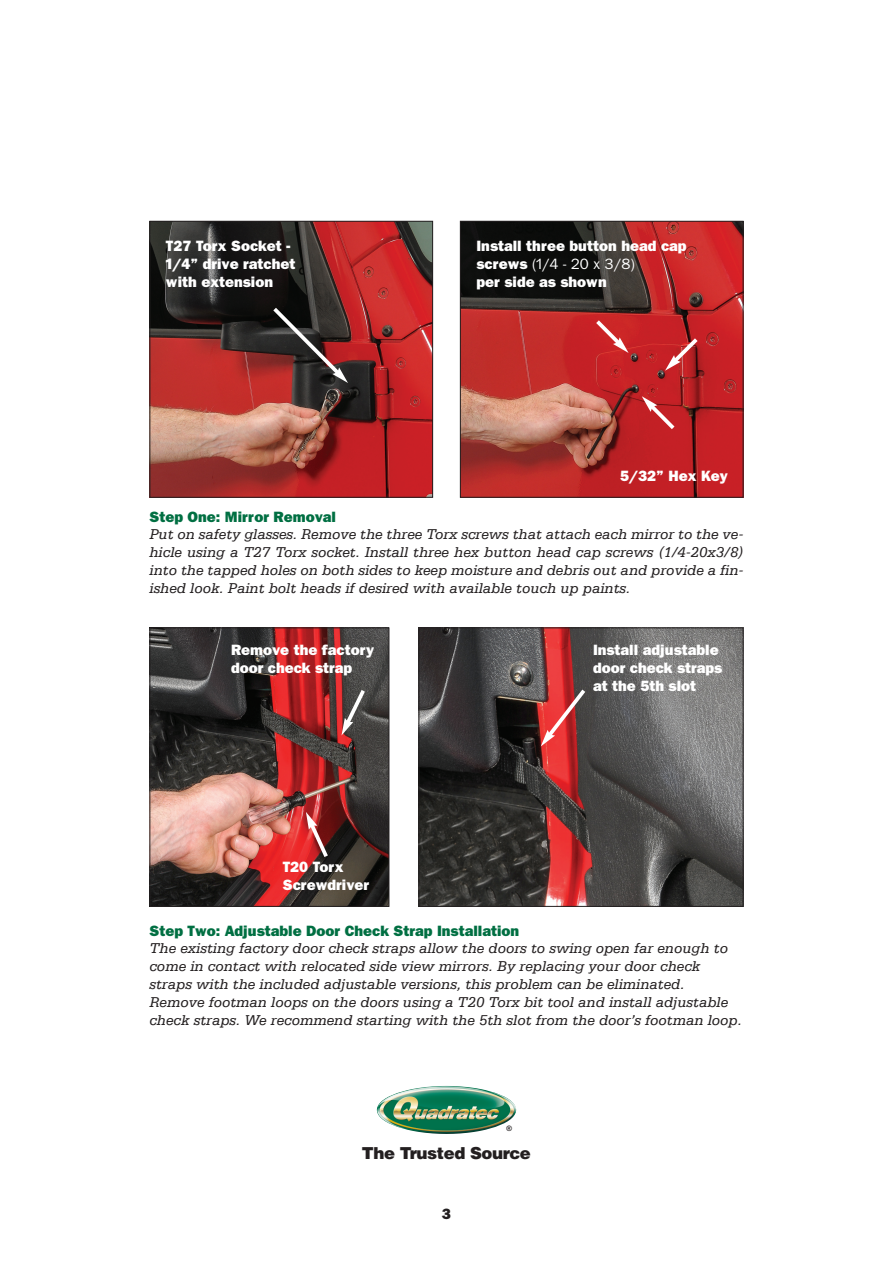
<style>
.page{position:relative;width:893px;height:1263px;background:#fff}
.page>*{position:absolute;margin:0;border:0;box-sizing:border-box;transform-origin:0 0}
.t1{font:900 16.5px "Helvetica";letter-spacing:-.025em;color:#231f20}
.t2{font:italic 15px/17.9px "Serifa LT";color:#231f20}
.t3{font:800 15px/18px "New Franklin Gothic";color:#fff}
.t4{font:800 15px "New Franklin Gothic";color:#231f20}
.t5{font:700 7.5px "Arial";color:#231f20}
.s1{font-weight:400}
.s2{font-family:"New Franklin Gothic";font-weight:800;font-style:normal;color:#006f42}
</style>
<div class="page">
<img style="left:377px;top:1086px;width:139px;height:48px">
<img style="left:151px;top:223px;width:280px;height:273px">
<div style="left:149px;top:221px;width:284px;height:277px;border:1px solid #231f20"></div>
<img style="left:462px;top:223px;width:279px;height:273px">
<div style="left:460px;top:221px;width:283px;height:277px;border:1px solid #231f20"></div>
<svg style="left:269px;top:304px;width:79px;height:79px"></svg>
<svg style="left:642px;top:396px;width:36px;height:37px"></svg>
<svg style="left:592px;top:316px;width:37px;height:37px"></svg>
<svg style="left:665px;top:334px;width:37px;height:37px"></svg>
<img style="left:151px;top:629px;width:236px;height:276px">
<div style="left:149px;top:627px;width:240px;height:280px;border:1px solid #231f20"></div>
<img style="left:421px;top:629px;width:320px;height:276px">
<div style="left:419px;top:627px;width:324px;height:280px;border:1px solid #231f20"></div>
<svg style="left:306px;top:812px;width:25px;height:49px"></svg>
<svg style="left:341px;top:686px;width:27px;height:49px"></svg>
<svg style="left:541px;top:685px;width:48px;height:61px"></svg>
<p class="t3" style="left:166px;top:239px;width:131px">T27 Torx Socket -<br>1/4” drive ratchet with extension</p>
<p class="t3" style="left:476px;top:239px;width:212px">Install three button head cap screws <span class="s1">(1/4 - 20 x 3/8)<br></span>per side as shown</p>
<p class="t3" style="left:620px;top:468px;width:109px">5/32” Hex Key</p>
<p class="t2" style="left:149px;top:508px;width:595px"><span class="s2">Step One: Mirror Removal<br></span>Put on safety glasses. Remove the three Torx screws that attach each mirror to the ve&shy;hicle using a T27 Torx socket. Install three hex button head cap screws (1/4-20x3/8) into the tapped holes on both sides to keep moisture and debris out and provide a fin&shy;ished look. Paint bolt heads if desired with available touch up paints.</p>
<p class="t3" style="left:231px;top:642px;width:145px">Remove the factory door check strap</p>
<p class="t3" style="left:593px;top:642px;width:131px">Install adjustable door check straps at the 5th slot</p>
<p class="t3" style="left:283px;top:859px;width:88px">T20 Torx<br>Screwdriver</p>
<p class="t2" style="left:149px;top:922px;width:594px"><span class="s2">Step Two: Adjustable Door Check Strap Installation<br></span>The existing factory door check straps allow the doors to swing open far enough to come in contact with relocated side view mirrors. By replacing your door check straps with the included adjustable versions, this problem can be eliminated.<br>Remove footman loops on the doors using a T20 Torx bit tool and install adjustable check straps. We recommend starting with the 5th slot from the door’s footman loop.</p>
<p class="t5" style="left:506px;top:1124px;width:7px">®</p>
<p class="t1" style="left:362px;top:1147px;width:171px">The Trusted Source</p>
<p class="t4" style="left:442px;top:1208px;width:10px">3</p>
</div>
